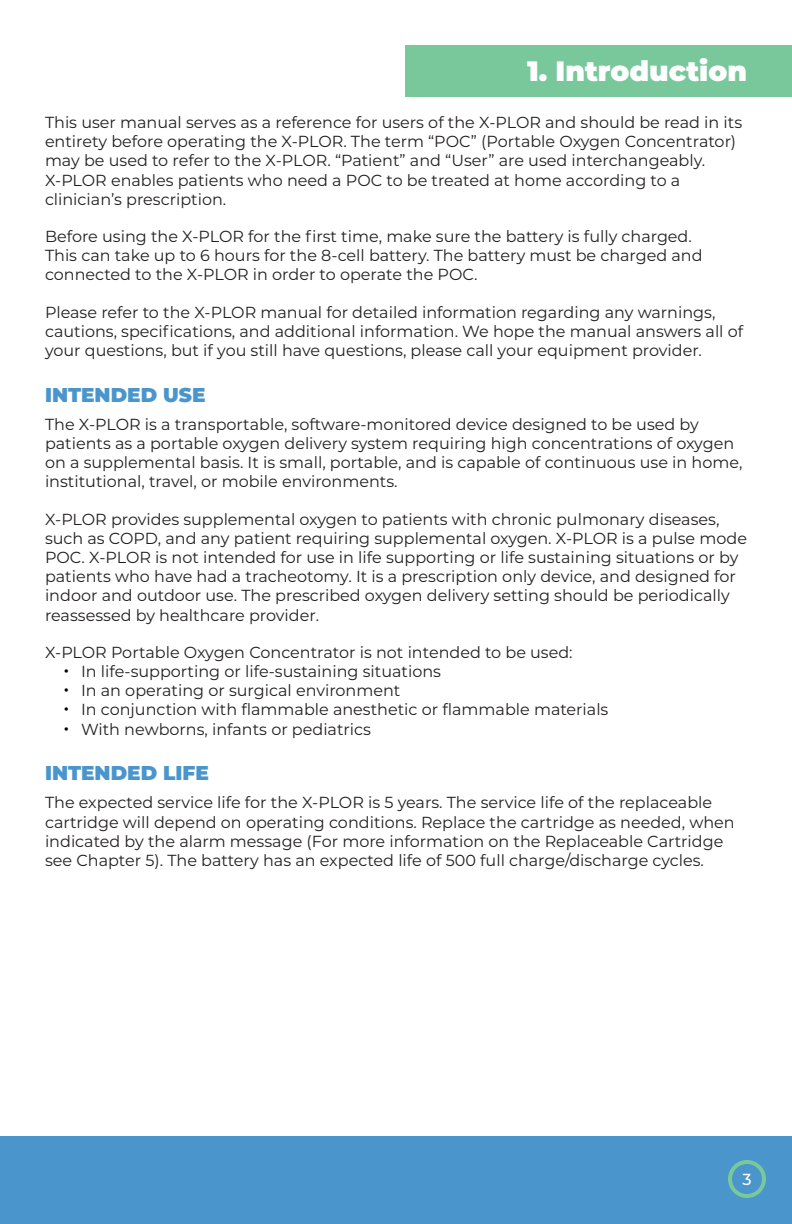
<style>
.page{position:relative;width:792px;height:1224px;background:#fff}
.page>*{position:absolute;margin:0;border:0;box-sizing:border-box;transform-origin:0 0}
.t1{font:900 28px "Montserrat";color:#fff}
.t2{font:900 20px "Montserrat";color:#4a95cb}
.t3{font:16px/19.2px "Montserrat";color:#231f20}
.t4{font:500 16px "Montserrat";color:#fff}
.s1{font-size:22px;color:#000}
</style>
<div class="page">
<div style="left:0;top:1136px;width:792px;height:88px;background:#4a95cb"></div>
<div style="left:728px;top:1160px;width:38px;height:38px;border:4px solid #79c89c;border-radius:50%"></div>
<div style="left:405px;top:45px;width:387px;height:52px;background:#79c89c"></div>
<h1 class="t1" style="left:527px;top:50px;width:221px">1. Introduction</h1>
<p class="t3" style="left:45px;top:112px;width:699px">This user manual serves as a reference for users of the X-PLOR and should be read in its entirety before operating the X-PLOR. The term “POC” (Portable Oxygen Concentrator) may be used to refer to the X-PLOR. “Patient” and “User” are used interchangeably.<br>X-PLOR enables patients who need a POC to be treated at home according to a clinician’s prescription.</p>
<p class="t3" style="left:45px;top:226px;width:659px">Before using the X-PLOR for the first time, make sure the battery is fully charged.<br>This can take up to 6 hours for the 8-cell battery. The battery must be charged and connected to the X-PLOR in order to operate the POC.</p>
<p class="t3" style="left:45px;top:302px;width:700px">Please refer to the X-PLOR manual for detailed information regarding any warnings, cautions, specifications, and additional information. We hope the manual answers all of your questions, but if you still have questions, please call your equipment provider.</p>
<p class="t2" style="left:45px;top:379px;width:162px">INTENDED USE</p>
<p class="t3" style="left:45px;top:414px;width:699px">The X-PLOR is a transportable, software-monitored device designed to be used by patients as a portable oxygen delivery system requiring high concentrations of oxygen on a supplemental basis. It is small, portable, and is capable of continuous use in home, institutional, travel, or mobile environments.</p>
<p class="t3" style="left:45px;top:509px;width:704px">X-PLOR provides supplemental oxygen to patients with chronic pulmonary diseases, such as COPD, and any patient requiring supplemental oxygen. X-PLOR is a pulse mode POC. X-PLOR is not intended for use in life supporting or life sustaining situations or by patients who have had a tracheotomy. It is a prescription only device, and designed for indoor and outdoor use. The prescribed oxygen delivery setting should be periodically reassessed by healthcare provider.</p>
<p class="t3" style="left:45px;top:642px;width:529px">X-PLOR Portable Oxygen Concentrator is not intended to be used:</p>
<p class="t3" style="left:63px;top:661px;width:380px"><span class="s1">•</span> In life-supporting or life-sustaining situations</p>
<p class="t3" style="left:63px;top:680px;width:339px"><span class="s1">•</span> In an operating or surgical environment</p>
<p class="t3" style="left:63px;top:699px;width:547px"><span class="s1">•</span> In conjunction with flammable anesthetic or flammable materials</p>
<p class="t3" style="left:63px;top:719px;width:309px"><span class="s1">•</span> With newborns, infants or pediatrics</p>
<p class="t2" style="left:45px;top:758px;width:165px">INTENDED LIFE</p>
<p class="t3" style="left:45px;top:792px;width:691px">The expected service life for the X-PLOR is 5 years. The service life of the replaceable cartridge will depend on operating conditions. Replace the cartridge as needed, when indicated by the alarm message (For more information on the Replaceable Cartridge see Chapter 5). The battery has an expected life of 500 full charge/discharge cycles.</p>
<p class="t4" style="left:742px;top:1168px;width:11px">3</p>
</div>
